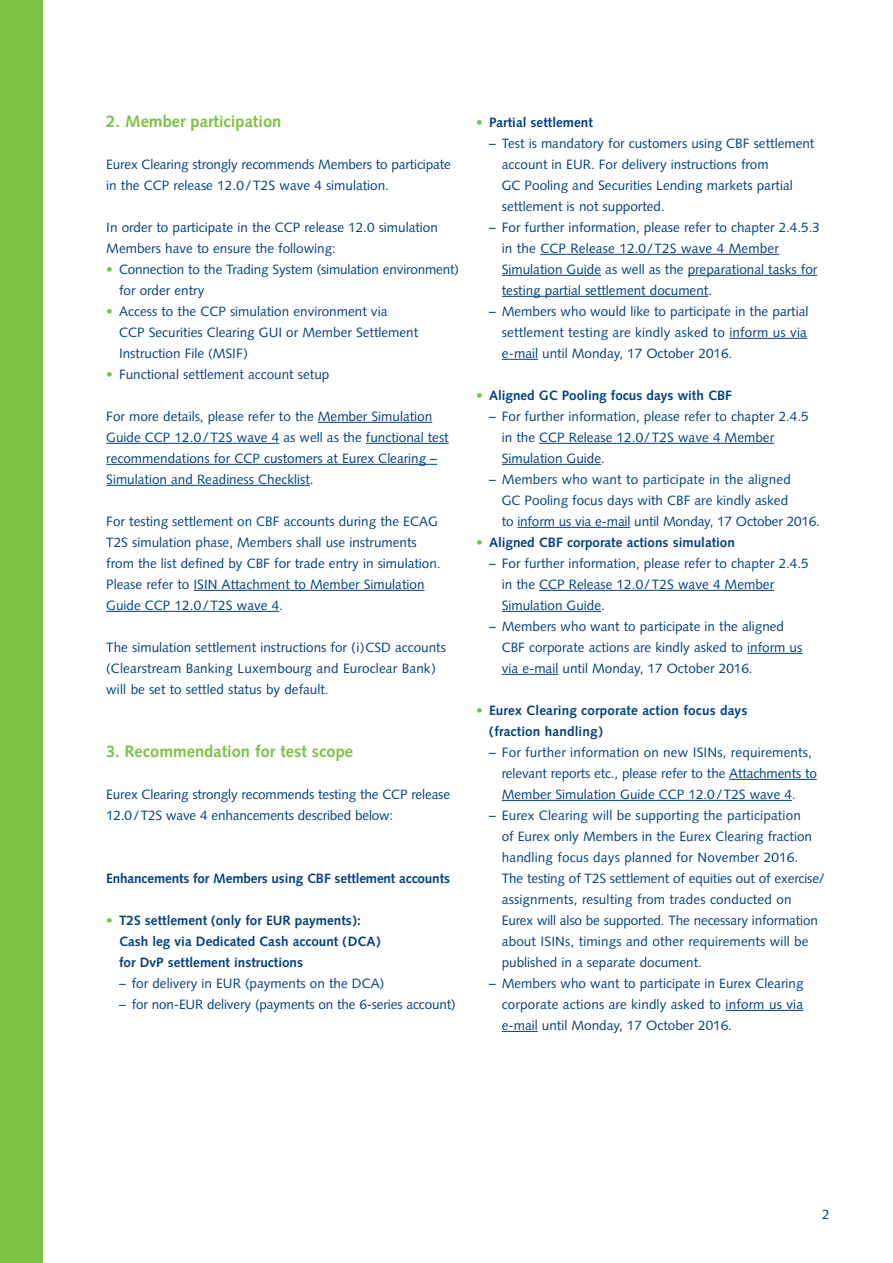
<style>
.page{position:relative;width:893px;height:1263px;background:#fff}
.page>*{position:absolute;margin:0;border:0;box-sizing:border-box;transform-origin:0 0}
.t1{font:700 16.5px "Syntax";color:#7bc142}
.t2{font:13.5px/21px "Syntax";color:#014081}
.t3{font:700 13.5px/21px "Syntax";color:#014081}
.s1{color:#7bc142}
.s2{font-weight:400;color:#7bc142}
</style>
<div class="page">
<div style="left:0;top:0;width:43px;height:1263px;background:#7bc142"></div>
<hr style="left:318px;top:422px;width:114px;height:1px;background:#014081">
<hr style="left:106px;top:443px;width:69px;height:1px;background:#014081">
<svg style="left:175px;top:443px;width:58px;height:1px"></svg>
<hr style="left:233px;top:443px;width:46px;height:1px;background:#014081">
<hr style="left:366px;top:443px;width:83px;height:1px;background:#014081">
<hr style="left:106px;top:464px;width:324px;height:1px;background:#014081">
<hr style="left:106px;top:485px;width:204px;height:1px;background:#014081">
<hr style="left:194px;top:590px;width:231px;height:1px;background:#014081">
<hr style="left:106px;top:611px;width:69px;height:1px;background:#014081">
<svg style="left:175px;top:611px;width:58px;height:1px"></svg>
<hr style="left:233px;top:611px;width:46px;height:1px;background:#014081">
<hr style="left:540px;top:254px;width:99px;height:1px;background:#014081">
<svg style="left:639px;top:254px;width:16px;height:1px"></svg>
<hr style="left:655px;top:254px;width:124px;height:1px;background:#014081">
<hr style="left:502px;top:275px;width:99px;height:1px;background:#014081">
<hr style="left:688px;top:275px;width:129px;height:1px;background:#014081">
<hr style="left:502px;top:296px;width:206px;height:1px;background:#014081">
<hr style="left:729px;top:338px;width:78px;height:1px;background:#014081">
<svg style="left:502px;top:359px;width:36px;height:1px"></svg>
<hr style="left:539px;top:443px;width:77px;height:1px;background:#014081">
<svg style="left:616px;top:443px;width:58px;height:1px"></svg>
<hr style="left:674px;top:443px;width:100px;height:1px;background:#014081">
<hr style="left:502px;top:464px;width:99px;height:1px;background:#014081">
<hr style="left:517px;top:527px;width:113px;height:1px;background:#014081">
<hr style="left:539px;top:590px;width:77px;height:1px;background:#014081">
<svg style="left:616px;top:590px;width:58px;height:1px"></svg>
<hr style="left:674px;top:590px;width:100px;height:1px;background:#014081">
<hr style="left:502px;top:611px;width:99px;height:1px;background:#014081">
<hr style="left:747px;top:653px;width:55px;height:1px;background:#014081">
<hr style="left:502px;top:674px;width:56px;height:1px;background:#014081">
<hr style="left:729px;top:779px;width:88px;height:1px;background:#014081">
<hr style="left:502px;top:800px;width:205px;height:1px;background:#014081">
<svg style="left:707px;top:800px;width:17px;height:1px"></svg>
<hr style="left:724px;top:800px;width:68px;height:1px;background:#014081">
<hr style="left:726px;top:1010px;width:77px;height:1px;background:#014081">
<hr style="left:502px;top:1031px;width:36px;height:1px;background:#014081">
<p class="t1" style="left:106px;top:114px;width:177px">2. Member participation</p>
<p class="t2" style="left:106px;top:155px;width:346px">Eurex Clearing strongly recommends Members to participate in the CCP release 12.0/T2S wave 4 simulation.</p>
<p class="t2" style="left:106px;top:218px;width:333px">In order to participate in the CCP release 12.0 simulation<br>Members have to ensure the following:</p>
<p class="t2" style="left:119px;top:260px;width:341px;text-indent:-13px"><span class="s1">•</span> Connection to the Trading System (simulation environment) for order entry</p>
<p class="t2" style="left:119px;top:302px;width:301px;text-indent:-13px"><span class="s1">•</span> Access to the CCP simulation environment via<br>CCP Securities Clearing GUI or Member Settlement<br>Instruction File (MSIF)</p>
<p class="t2" style="left:106px;top:365px;width:225px"><span class="s1">•</span> Functional settlement account setup</p>
<p class="t2" style="left:106px;top:407px;width:344px">For more details, please refer to the Member Simulation Guide CCP 12.0/T2S wave 4 as well as the functional test recommendations for CCP customers at Eurex Clearing – Simulation and Readiness Checklist.</p>
<p class="t2" style="left:106px;top:512px;width:336px">For testing settlement on CBF accounts during the ECAG T2S simulation phase, Members shall use instruments from the list defined by CBF for trade entry in simulation.<br>Please refer to ISIN Attachment to Member Simulation Guide CCP 12.0/T2S wave 4.</p>
<p class="t2" style="left:106px;top:638px;width:341px">The simulation settlement instructions for (i)CSD accounts (Clearstream Banking Luxembourg and Euroclear Bank) will be set to settled status by default.</p>
<p class="t1" style="left:106px;top:744px;width:248px">3. Recommendation for test scope</p>
<p class="t2" style="left:106px;top:785px;width:345px">Eurex Clearing strongly recommends testing the CCP release<br>12.0/T2S wave 4 enhancements described below:</p>
<p class="t3" style="left:106px;top:869px;width:345px">Enhancements for Members using CBF settlement accounts</p>
<p class="t3" style="left:119px;top:911px;width:263px;text-indent:-13px"><span class="s2">•</span> T2S settlement (only for EUR payments):<br>Cash leg via Dedicated Cash account (DCA) for DvP settlement instructions</p>
<p class="t2" style="left:119px;top:974px;width:267px">– for delivery in EUR (payments on the DCA)</p>
<p class="t2" style="left:119px;top:995px;width:338px">– for non-EUR delivery (payments on the 6-series account)</p>
<p class="t3" style="left:476px;top:113px;width:118px"><span class="s2">•</span> Partial settlement</p>
<p class="t2" style="left:502px;top:134px;width:314px;text-indent:-13px">– Test is mandatory for customers using CBF settlement account in EUR. For delivery instructions from<br>GC Pooling and Securities Lending markets partial settlement is not supported.</p>
<p class="t2" style="left:502px;top:218px;width:320px;text-indent:-13px">– For further information, please refer to chapter 2.4.5.3 in the CCP Release 12.0/T2S wave 4 Member Simulation Guide as well as the preparational tasks for testing partial settlement document.</p>
<p class="t2" style="left:502px;top:302px;width:308px;text-align:justify;text-indent:-13px">– Members who would like to participate in the partial settlement testing are kindly asked to inform us via e-mail until Monday, 17 October 2016.</p>
<p class="t3" style="left:476px;top:386px;width:257px"><span class="s2">•</span> Aligned GC Pooling focus days with CBF</p>
<p class="t2" style="left:502px;top:407px;width:308px;text-indent:-13px">– For further information, please refer to chapter 2.4.5 in the CCP Release 12.0/T2S wave 4 Member<br>Simulation Guide.</p>
<p class="t2" style="left:502px;top:470px;width:320px;text-indent:-13px">– Members who want to participate in the aligned<br>GC Pooling focus days with CBF are kindly asked<br>to inform us via e-mail until Monday, 17 October 2016.</p>
<p class="t3" style="left:476px;top:533px;width:260px"><span class="s2">•</span> Aligned CBF corporate actions simulation</p>
<p class="t2" style="left:502px;top:554px;width:308px;text-indent:-13px">– For further information, please refer to chapter 2.4.5 in the CCP Release 12.0/T2S wave 4 Member<br>Simulation Guide.</p>
<p class="t2" style="left:502px;top:617px;width:302px;text-indent:-13px">– Members who want to participate in the aligned<br>CBF corporate actions are kindly asked to inform us via e-mail until Monday, 17 October 2016.</p>
<p class="t3" style="left:489px;top:701px;width:260px;text-indent:-13px"><span class="s2">•</span> Eurex Clearing corporate action focus days (fraction handling)</p>
<p class="t2" style="left:502px;top:743px;width:317px;text-indent:-13px">– For further information on new ISINs, requirements, relevant reports etc., please refer to the Attachments to<br>Member Simulation Guide CCP 12.0/T2S wave 4.</p>
<p class="t2" style="left:502px;top:806px;width:325px;text-indent:-13px">– Eurex Clearing will be supporting the participation<br>of Eurex only Members in the Eurex Clearing fraction handling focus days planned for November 2016.<br>The testing of T2S settlement of equities out of exercise/ assignments, resulting from trades conducted on Eurex will also be supported. The necessary information about ISINs, timings and other requirements will be published in a separate document.</p>
<p class="t2" style="left:502px;top:974px;width:303px;text-align:justify;text-indent:-13px">– Members who want to participate in Eurex Clearing corporate actions are kindly asked to inform us via e-mail until Monday, 17 October 2016.</p>
<p class="t2" style="left:822px;top:1205px;width:9px">2</p>
</div>
